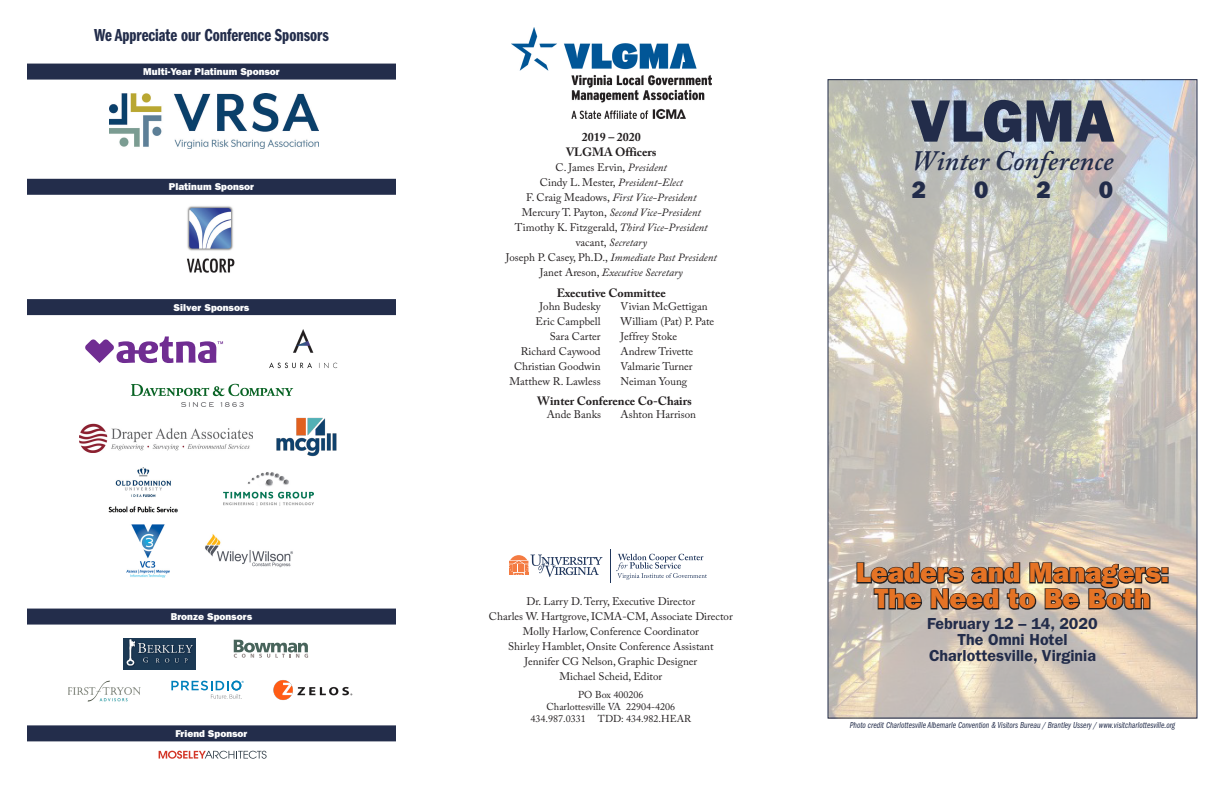
<style>
.page{position:relative;width:1224px;height:792px;background:#fff}
.page>*{position:absolute;margin:0;border:0;box-sizing:border-box;transform-origin:0 0}
.t1{font:60px "ITC Franklin Gothic Std Hvy";color:#222c4a}
.t2{font:28px "ITC Franklin Gothic Std Hvy";color:#e57325}
.t3{font:italic 600 28px "Adobe Caslon Pro";color:#222c4a}
.t4{font:24px "ITC Franklin Gothic Std Hvy";color:#222c4a}
.Time_Title{font:18px "ITC Franklin Gothic Std Dm Cp";color:#232d4b}
.t5{font:600 16px "ITC Franklin Gothic Std";color:#222c4a}
.t6{font:700 12px "Adobe Caslon Pro";color:#231f20}
.t7{font:11px "Adobe Caslon Pro";color:#231f20}
.t8{font:italic 11px "Adobe Caslon Pro";color:#231f20}
.Day_Month_Date{font:10px "ITC Franklin Gothic Std Hvy";color:#fff}
.t9{font:10px "Adobe Caslon Pro";color:#231f20}
.speaker{font:9px "ITC Franklin Gothic Std Bk Cp It";color:#232d4b}
.s1{font-style:italic}
.s2{font-style:normal}
</style>
<div class="page">
<img style="left:512px;top:27px;width:199px;height:92px">
<img style="left:830px;top:81px;width:366px;height:636px">
<img style="left:68px;top:680px;width:73px;height:22px">
<svg style="left:855px;top:561px;width:315px;height:50px;background:#968d83"></svg>
<img style="left:109px;top:467px;width:69px;height:45px">
<img style="left:126px;top:525px;width:43px;height:53px">
<img style="left:79px;top:423px;width:173px;height:30px">
<img style="left:123px;top:639px;width:72px;height:30px">
<img style="left:205px;top:534px;width:88px;height:33px">
<img style="left:130px;top:383px;width:163px;height:24px">
<svg style="left:159px;top:751px;width:108px;height:8px"></svg>
<img style="left:109px;top:94px;width:209px;height:54px">
<img style="left:276px;top:417px;width:61px;height:40px">
<svg style="left:171px;top:681px;width:73px;height:18px"></svg>
<svg style="left:234px;top:640px;width:74px;height:18px"></svg>
<img style="left:223px;top:472px;width:91px;height:34px">
<svg style="left:85px;top:336px;width:138px;height:27px"></svg>
<img style="left:269px;top:329px;width:69px;height:40px">
<img style="left:273px;top:680px;width:80px;height:20px">
<img style="left:187px;top:206px;width:47px;height:67px">
<svg style="left:509px;top:555px;width:93px;height:22px"></svg>
<hr style="left:610px;top:549px;width:1px;height:34px;background:#20365c">
<svg style="left:616px;top:554px;width:91px;height:26px"></svg>
<div style="left:27px;top:64px;width:369px;height:16px;background:#232d4b"></div>
<div style="left:27px;top:179px;width:369px;height:16px;background:#232d4b"></div>
<div style="left:27px;top:299px;width:369px;height:16px;background:#232d4b"></div>
<div style="left:27px;top:609px;width:369px;height:16px;background:#232d4b"></div>
<div style="left:27px;top:725px;width:369px;height:16px;background:#232d4b"></div>
<p class="Time_Title" style="left:94px;top:25px;width:236px">We Appreciate our Conference Sponsors</p>
<p class="Day_Month_Date" style="left:143px;top:66px;width:138px">Multi-Year Platinum Sponsor</p>
<p class="Day_Month_Date" style="left:169px;top:181px;width:87px">Platinum Sponsor</p>
<p class="Day_Month_Date" style="left:174px;top:301px;width:77px">Silver Sponsors</p>
<p class="Day_Month_Date" style="left:171px;top:611px;width:83px">Bronze Sponsors</p>
<p class="Day_Month_Date" style="left:176px;top:728px;width:73px">Friend Sponsor</p>
<p class="t6" style="left:582px;top:129px;width:60px">2019 – 2020</p>
<p class="t6" style="left:566px;top:144px;width:92px">VLGMA Officers</p>
<p class="t7" style="left:556px;top:160px;width:113px">C. James Ervin, <span class="s1">President</span></p>
<p class="t8" style="left:540px;top:175px;width:144px"><span class="s2">Cindy L. Mester,</span> President-Elect</p>
<p class="t8" style="left:526px;top:190px;width:172px"><span class="s2">F. Craig Meadows,</span> First Vice-President</p>
<p class="t8" style="left:522px;top:205px;width:180px"><span class="s2">Mercury T. Payton,</span> Second Vice-President</p>
<p class="t7" style="left:515px;top:220px;width:194px">Timothy K. Fitzgerald, <span class="s1">Third Vice-President</span></p>
<p class="t8" style="left:576px;top:235px;width:72px"><span class="s2">vacant,</span> Secretary</p>
<p class="t8" style="left:506px;top:250px;width:213px"><span class="s2">Joseph P. Casey, Ph.D.,</span> Immediate Past President</p>
<p class="t8" style="left:540px;top:265px;width:144px"><span class="s2">Janet Areson,</span> Executive Secretary</p>
<p class="t6" style="left:557px;top:285px;width:111px">Executive Committee</p>
<p class="t7" style="left:540px;top:299px;width:63px">John Budesky</p>
<p class="t7" style="left:536px;top:314px;width:67px">Eric Campbell</p>
<p class="t7" style="left:550px;top:329px;width:52px">Sara Carter</p>
<p class="t7" style="left:521px;top:344px;width:81px">Richard Caywood</p>
<p class="t7" style="left:514px;top:359px;width:88px">Christian Goodwin</p>
<p class="t7" style="left:509px;top:374px;width:93px">Matthew R. Lawless</p>
<p class="t7" style="left:621px;top:299px;width:88px">Vivian McGettigan</p>
<p class="t7" style="left:621px;top:314px;width:95px">William (Pat) P. Pate</p>
<p class="t7" style="left:621px;top:329px;width:58px">Jeffrey Stoke</p>
<p class="t7" style="left:621px;top:344px;width:74px">Andrew Trivette</p>
<p class="t7" style="left:621px;top:359px;width:74px">Valmarie Turner</p>
<p class="t7" style="left:621px;top:374px;width:68px">Neiman Young</p>
<p class="t6" style="left:537px;top:394px;width:156px">Winter Conference Co-Chairs</p>
<p class="t7" style="left:547px;top:407px;width:56px">Ande Banks</p>
<p class="t7" style="left:621px;top:407px;width:77px">Ashton Harrison</p>
<p class="t1" style="left:911px;top:86px;width:205px">VLGMA</p>
<p class="t3" style="left:911px;top:144px;width:204px">Winter Conference</p>
<p class="t4" style="left:912px;top:176px;width:16px">2</p>
<p class="t4" style="left:974px;top:176px;width:16px">0</p>
<p class="t4" style="left:1037px;top:176px;width:16px">2</p>
<p class="t4" style="left:1099px;top:176px;width:16px">0</p>
<p class="t2" style="left:856px;top:556px;width:315px">Leaders and Managers:</p>
<p class="t7" style="left:527px;top:595px;width:170px">Dr. Larry D. Terry, Executive Director</p>
<p class="t2" style="left:874px;top:582px;width:278px">The Need to Be Both</p>
<p class="t7" style="left:489px;top:610px;width:245px">Charles W. Hartgrove, ICMA-CM, Associate Director</p>
<p class="t7" style="left:523px;top:625px;width:178px">Molly Harlow, Conference Coordinator</p>
<p class="t7" style="left:508px;top:640px;width:207px">Shirley Hamblet, Onsite Conference Assistant</p>
<p class="t7" style="left:524px;top:655px;width:174px">Jennifer CG Nelson, Graphic Designer</p>
<p class="t7" style="left:559px;top:670px;width:105px">Michael Scheid, Editor</p>
<p class="t9" style="left:578px;top:688px;width:67px">PO Box 400206</p>
<p class="t9" style="left:547px;top:700px;width:130px">Charlottesville VA 22904-4206</p>
<p class="t9" style="left:531px;top:712px;width:162px">434.987.0331 TDD: 434.982.HEAR</p>
<p class="t5" style="left:927px;top:614px;width:172px">February 12 – 14, 2020</p>
<p class="t5" style="left:957px;top:630px;width:112px">The Omni Hotel</p>
<p class="t5" style="left:929px;top:646px;width:168px">Charlottesville, Virginia</p>
<p class="speaker" style="left:850px;top:720px;width:327px">Photo credit Charlottesville Albemarle Convention &amp; Visitors Bureau / Brantley Ussery / www.visitcharlottesville.org</p>
</div>
